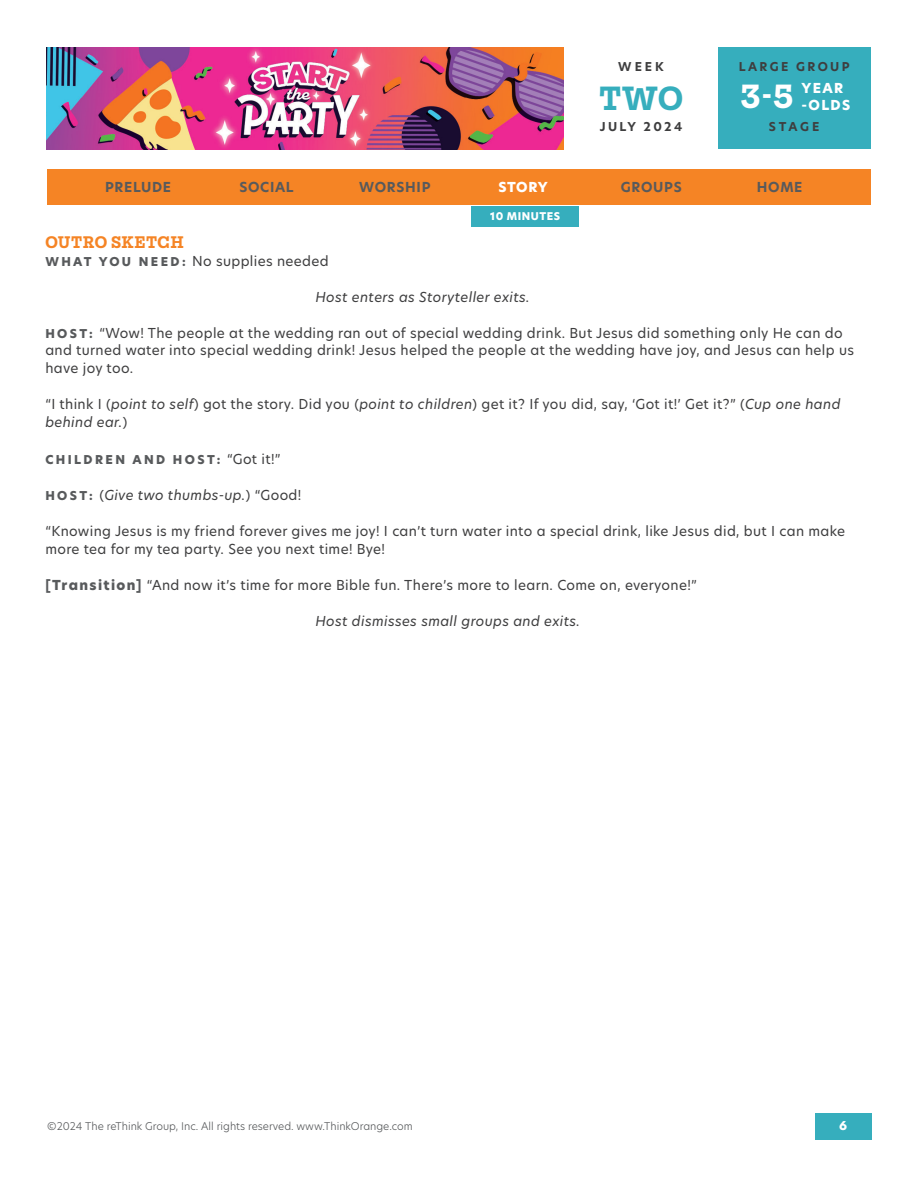
<style>
.page{position:relative;width:918px;height:1188px;background:#fff}
.page>*{position:absolute;margin:0;border:0;box-sizing:border-box;transform-origin:0 0}
.t1{font:700 36px "Mortise";color:#36aebd}
.t2{font:700 36px "Mortise";color:#fff}
.t3{font:700 18px "Mortise";letter-spacing:.025em;color:#f58425}
.t4{font:13.5px/18px "New Hero";letter-spacing:.025em;color:#3e3e3f}
.t5{font:italic 13.5px "New Hero";letter-spacing:.025em;color:#3e3e3f}
.t6{font:700 13.5px "New Hero";letter-spacing:.05em;color:#585a5c}
.t7{font:800 13.5px/16.2px "New Hero";letter-spacing:.1em;color:#fff}
.t8{font:700 12px "New Hero";letter-spacing:.2em;color:#3e3e3f}
.t9{font:800 12px "New Hero";letter-spacing:.2em;color:#585a5c}
.t10{font:800 12px "New Hero";color:#fff}
.t11{font:300 10.5px "New Hero";color:#585a5c}
.t12{font:800 10.5px "New Hero";letter-spacing:.05em;color:#fff}
.s1{font-weight:800;font-size:12px;color:#585a5c}
.s2{font-style:italic}
.s3{font-weight:400;font-size:13.5px;color:#3e3e3f}
.s4{font-weight:800;font-style:normal;font-size:12px;color:#585a5c}
.s5{font-style:normal}
.s6{font-weight:800;color:#585a5c}
</style>
<div class="page">
<img style="left:46px;top:47px;width:518px;height:102px">
<div style="left:717px;top:47px;width:154px;height:102px;background:#36aebd"></div>
<div style="left:471px;top:206px;width:108px;height:20px;background:#36aebd"></div>
<div style="left:47px;top:170px;width:824px;height:36px;background:#f58425"></div>
<div style="left:815px;top:1113px;width:57px;height:27px;background:#36aebd"></div>
<p class="t8" style="left:618px;top:59px;width:47px">WEEK</p>
<h1 class="t1" style="left:599px;top:79px;width:85px">TWO</h1>
<p class="t8" style="left:600px;top:119px;width:84px">JULY 2024</p>
<p class="t8" style="left:739px;top:59px;width:112px">LARGE GROUP</p>
<h1 class="t2" style="left:740px;top:77px;width:55px">3-5</h1>
<p class="t7" style="left:802px;top:80px;width:50px">YEAR -OLDS</p>
<p class="t8" style="left:769px;top:119px;width:52px">STAGE</p>
<p class="t6" style="left:105px;top:177px;width:68px">PRELUDE</p>
<p class="t6" style="left:239px;top:177px;width:56px">SOCIAL</p>
<p class="t6" style="left:359px;top:177px;width:73px">WORSHIP</p>
<p class="t7" style="left:498px;top:179px;width:51px">STORY</p>
<p class="t6" style="left:621px;top:177px;width:62px">GROUPS</p>
<p class="t6" style="left:757px;top:177px;width:47px">HOME</p>
<p class="t12" style="left:490px;top:209px;width:72px">10 MINUTES</p>
<h2 class="t3" style="left:45px;top:232px;width:140px">OUTRO SKETCH</h2>
<p class="t4" style="left:45px;top:251px;width:285px"><span class="s1">W H AT YO U N E E D :</span> No supplies needed</p>
<p class="t5" style="left:315px;top:287px;width:216px">Host enters as Storyteller exits.</p>
<p class="t4" style="left:45px;top:323px;width:810px"><span class="s1">H O S T:</span> “Wow! The people at the wedding ran out of special wedding drink. But Jesus did something only He can do and turned water into special wedding drink! Jesus helped the people at the wedding have joy, and Jesus can help us have joy too.</p>
<p class="t4" style="left:45px;top:395px;width:797px">“I think I (<span class="s2">point to self</span>) got the story. Did you (<span class="s2">point to children</span>) get it? If you did, say, ‘Got it!’ Get it?” (<span class="s2">Cup one hand behind ear.</span>)</p>
<p class="t9" style="left:45px;top:451px;width:237px">CHILDREN AND HOST: <span class="s3">“Got it!”</span></p>
<p class="t5" style="left:45px;top:485px;width:258px"><span class="s4">H O S T:</span> <span class="s5">(</span>Give two thumbs-up.<span class="s5">) “Good!</span></p>
<p class="t4" style="left:45px;top:521px;width:801px">“Knowing Jesus is my friend forever gives me joy! I can’t turn water into a special drink, like Jesus did, but I can make more tea for my tea party. See you next time! Bye!</p>
<p class="t4" style="left:45px;top:575px;width:653px"><span class="s6">[Transition]</span> “And now it’s time for more Bible fun. There’s more to learn. Come on, everyone!”</p>
<p class="t5" style="left:315px;top:611px;width:266px">Host dismisses small groups and exits.</p>
<p class="t11" style="left:47px;top:1118px;width:367px">©2024 The reThink Group, Inc. All rights reserved. www.ThinkOrange.com</p>
<p class="t10" style="left:839px;top:1117px;width:9px">6</p>
</div>
